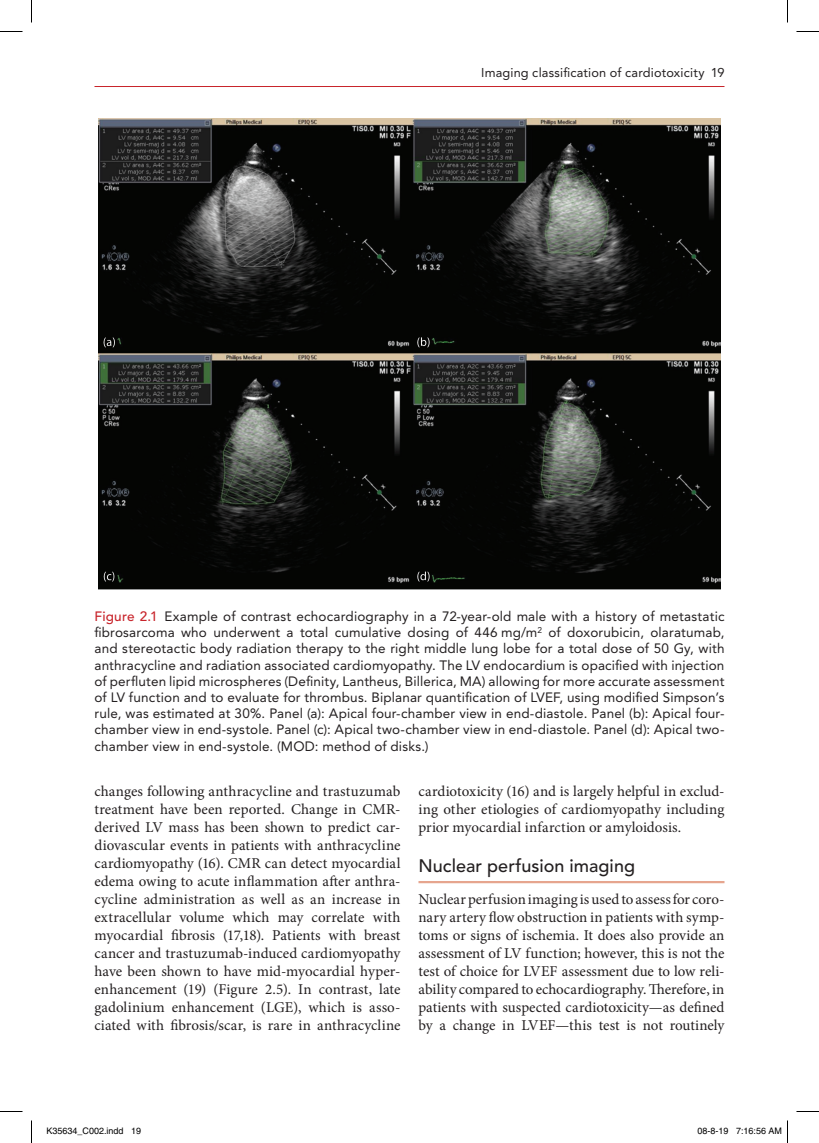
<style>
.page{position:relative;width:819px;height:1143px;background:#fff}
.page>*{position:absolute;margin:0;border:0;box-sizing:border-box;transform-origin:0 0}
.t1{font:500 18px "Avenir LT Std";color:#231f20}
.t2{font:15px/18px "Minion Pro";letter-spacing:.005em;color:#231f20;text-align:justify}
.t3{font:13.5px/16.2px "Avenir LT Std";letter-spacing:.01em;color:#231f20;text-align:justify}
.t4{font:12.75px "Avenir LT Std";letter-spacing:.015em;color:#231f20}
.t5{font:9px "Helvetica";color:#000}
.s1{font-weight:500;color:#c8242b}
</style>
<div class="page">
<hr style="left:94px;top:86px;width:630px;height:1px;background:#c8242b">
<hr style="left:418px;top:881px;width:306px;height:2px;background:#e6a58e">
<img style="left:99px;top:118px;width:621px;height:472px">
<svg style="left:0;top:31px;width:22px;height:1px"></svg>
<svg style="left:796px;top:31px;width:23px;height:1px"></svg>
<svg style="left:0;top:1111px;width:22px;height:1px"></svg>
<svg style="left:796px;top:1111px;width:23px;height:1px"></svg>
<svg style="left:31px;top:0;width:1px;height:22px"></svg>
<svg style="left:31px;top:1120px;width:1px;height:23px"></svg>
<svg style="left:787px;top:0;width:1px;height:22px"></svg>
<svg style="left:787px;top:1120px;width:1px;height:23px"></svg>
<p class="t4" style="left:481px;top:65px;width:245px">Imaging classification of cardiotoxicity 19</p>
<p class="t3" style="left:94px;top:608px;width:632px"><span class="s1">Figure 2.1</span> Example of contrast echocardiography in a 72-year-old male with a history of metastatic fibrosarcoma who underwent a total cumulative dosing of 446 mg/m<sup>2</sup> of doxorubicin, olaratumab, and stereotactic body radiation therapy to the right middle lung lobe for a total dose of 50 Gy, with anthracycline and radiation associated cardiomyopathy. The LV endocardium is opacified with injection of perfluten lipid microspheres (Definity, Lantheus, Billerica, MA) allowing for more accurate assessment of LV function and to evaluate for thrombus. Biplanar quantification of LVEF, using modified Simpson’s rule, was estimated at 30%. Panel (a): Apical four-chamber view in end-diastole. Panel (b): Apical four&shy;chamber view in end-systole. Panel (c): Apical two-chamber view in end-diastole. Panel (d): Apical two&shy;chamber view in end-systole. (MOD: method of disks.)</p>
<p class="t2" style="left:94px;top:782px;width:308px">changes following anthracycline and trastuzumab treatment have been reported. Change in CMR&shy;derived LV mass has been shown to predict car&shy;diovascular events in patients with anthracycline cardiomyopathy (16). CMR can detect myocardial edema owing to acute inflammation after anthra&shy;cycline administration as well as an increase in extracellular volume which may correlate with myocardial fibrosis (17,18). Patients with breast cancer and trastuzumab-induced cardiomyopathy have been shown to have mid-myocardial hyper&shy;enhancement (19) (Figure 2.5). In contrast, late gadolinium enhancement (LGE), which is asso&shy;ciated with fibrosis/scar, is rare in anthracycline</p>
<p class="t2" style="left:418px;top:782px;width:308px">cardiotoxicity (16) and is largely helpful in exclud&shy;ing other etiologies of cardiomyopathy including prior myocardial infarction or amyloidosis.</p>
<p class="t1" style="left:418px;top:856px;width:218px">Nuclear perfusion imaging</p>
<p class="t2" style="left:418px;top:890px;width:308px">Nuclear perfusion imaging is used to assess for coro&shy;nary artery flow obstruction in patients with symp&shy;toms or signs of ischemia. It does also provide an assessment of LV function; however, this is not the test of choice for LVEF assessment due to low reli&shy;ability compared to echocardiography. Therefore, in patients with suspected cardiotoxicity—as defined by a change in LVEF—this test is not routinely</p>
<p class="t5" style="left:46px;top:1126px;width:96px">K35634_C002.indd 19</p>
<p class="t5" style="left:698px;top:1126px;width:86px">08-8-19 7:16:56 AM</p>
</div>
